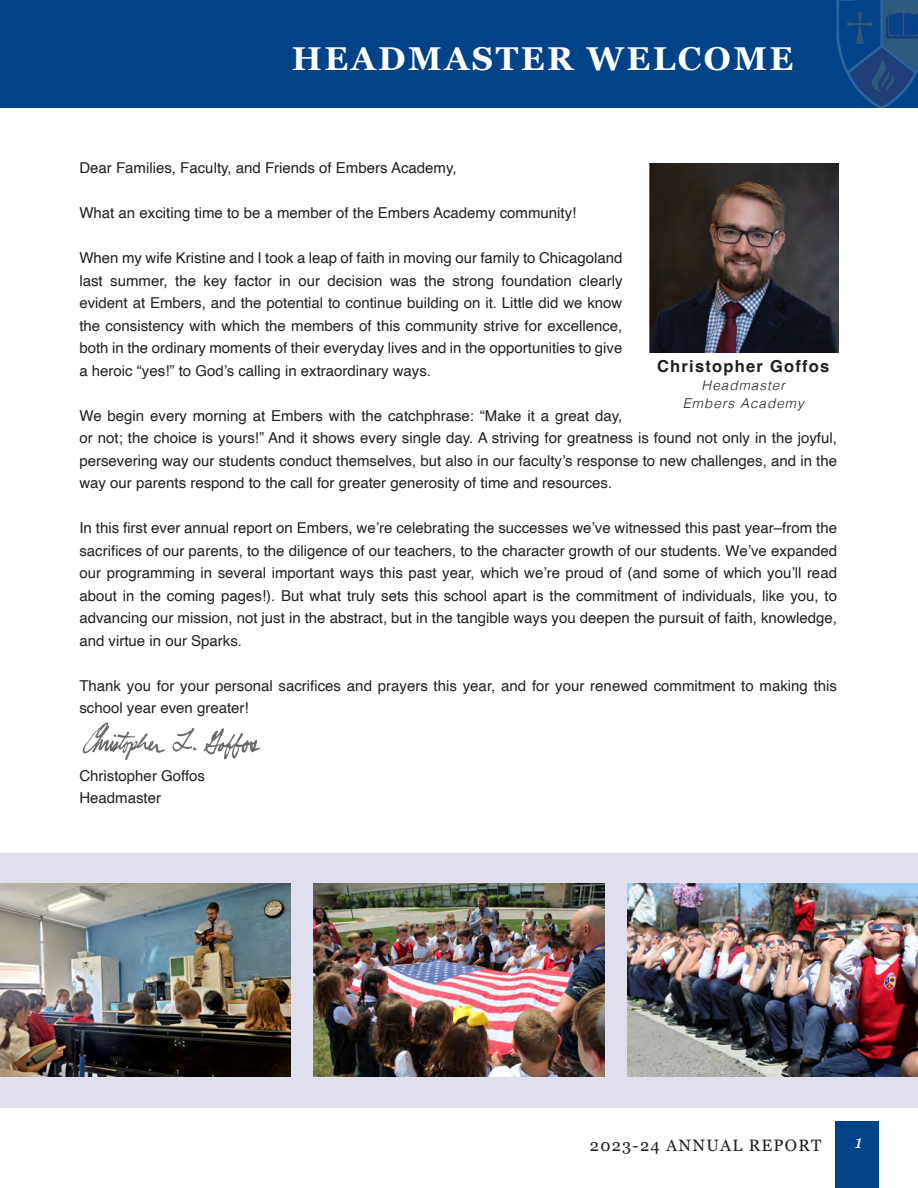
<style>
.page{position:relative;width:918px;height:1188px;background:#fff}
.page>*{position:absolute;margin:0;border:0;box-sizing:border-box;transform-origin:0 0}
.t1{font:700 33px "Georgia";letter-spacing:.075em;color:#fff}
.t2{font:italic 18px "Georgia";color:#fff}
.t3{font:16.5px "Georgia";letter-spacing:.075em;color:#231f20}
.t4{font:700 16.5px "Helvetica";letter-spacing:.075em;color:#231f20}
.t5{font:15px/22.5px "Helvetica";color:#231f20}
.t6{font:italic 300 13.5px/18px "Helvetica";letter-spacing:.075em;color:#231f20;text-align:center}
</style>
<div class="page">
<div style="left:0;top:853px;width:918px;height:254px;background:#dfdfed"></div>
<img style="left:82px;top:722px;width:179px;height:38px">
<div style="left:835px;top:1121px;width:44px;height:67px;background:#004389"></div>
<img style="left:649px;top:163px;width:189px;height:189px">
<div style="left:0;top:0;width:918px;height:108px;background:#004389"></div>
<img style="left:0;top:883px;width:290px;height:194px">
<img style="left:314px;top:883px;width:290px;height:194px">
<img style="left:627px;top:883px;width:291px;height:194px">
<svg style="left:836px;top:0;width:82px;height:108px"></svg>
<h1 class="t1" style="left:292px;top:33px;width:503px">HEADMASTER WELCOME</h1>
<p class="t5" style="left:79px;top:157px;width:379px">Dear Families, Faculty, and Friends of Embers Academy,</p>
<p class="t5" style="left:79px;top:202px;width:498px">What an exciting time to be a member of the Embers Academy community!</p>
<p class="t5" style="left:79px;top:247px;width:544px;text-align:justify">When my wife Kristine and I took a leap of faith in moving our family to Chicagoland last summer, the key factor in our decision was the strong foundation clearly evident at Embers, and the potential to continue building on it. Little did we know the consistency with which the members of this community strive for excellence, both in the ordinary moments of their everyday lives and in the opportunities to give a heroic “yes!” to God’s calling in extraordinary ways.</p>
<p class="t5" style="left:79px;top:405px;width:759px">We begin every morning at Embers with the catchphrase: “Make it a great day,<br>or not; the choice is yours!” And it shows every single day. A striving for greatness is found not only in the joyful, persevering way our students conduct themselves, but also in our faculty’s response to new challenges, and in the way our parents respond to the call for greater generosity of time and resources.</p>
<p class="t5" style="left:79px;top:517px;width:759px;text-align:justify">In this first ever annual report on Embers, we’re celebrating the successes we’ve witnessed this past year–from the sacrifices of our parents, to the diligence of our teachers, to the character growth of our students. We’ve expanded our programming in several important ways this past year, which we’re proud of (and some of which you’ll read about in the coming pages!). But what truly sets this school apart is the commitment of individuals, like you, to advancing our mission, not just in the abstract, but in the tangible ways you deepen the pursuit of faith, knowledge, and virtue in our Sparks.</p>
<p class="t5" style="left:79px;top:675px;width:759px">Thank you for your personal sacrifices and prayers this year, and for your renewed commitment to making this school year even greater!</p>
<p class="t4" style="left:657px;top:356px;width:174px">Christopher Goffos</p>
<p class="t6" style="left:683px;top:376px;width:123px">Headmaster<br>Embers Academy</p>
<p class="t5" style="left:79px;top:765px;width:127px">Christopher Goffos<br>Headmaster</p>
<p class="t3" style="left:590px;top:1134px;width:233px">2023-24 ANNUAL REPORT</p>
<p class="t2" style="left:855px;top:1128px;width:9px">1</p>
</div>
